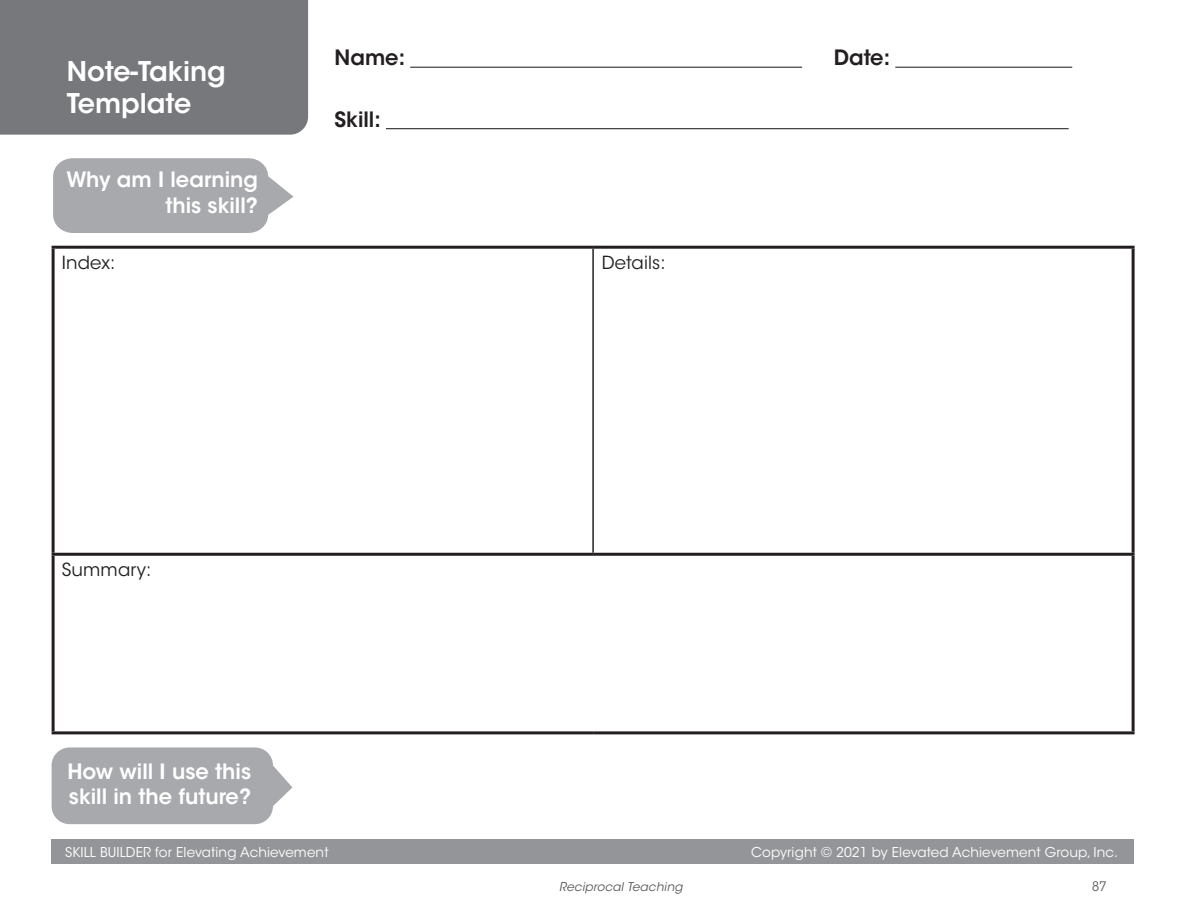
<style>
.page{position:relative;width:1188px;height:918px;background:#fff}
.page>*{position:absolute;margin:0;border:0;box-sizing:border-box;transform-origin:0 0}
.PDF_Header{font:600 27px/32.4px "ITC Avant Garde Std";color:#fff}
.PDF_Header-2{font:600 21px/25.2px "ITC Avant Garde Std";color:#fff;text-align:right}
.PDF_Header-3{font:600 21px "ITC Avant Garde Std";color:#231f20}
.skill_builder_12{font:18px "ITC Avant Garde Std";letter-spacing:.01em;color:#231f20}
.body{font:13.5px "ITC Avant Garde Std";letter-spacing:.01em;color:#fff}
.t1{font:13.5px "Lubalin Graph Std";color:#57585a}
.t2{font:italic 12px "ITC Avant Garde Std";letter-spacing:.015em;color:#57585a}
</style>
<div class="page">
<div style="left:53px;top:158px;width:215px;height:75px;background:#a8a9ad;border-radius:19px"></div>
<div style="left:0;top:0;width:308px;height:135px;background:#76787b"></div>
<hr style="left:592px;top:249px;width:2px;height:304px;background:#231f20">
<hr style="left:52px;top:249px;width:3px;height:304px;background:#231f20">
<hr style="left:52px;top:556px;width:3px;height:175px;background:#231f20">
<hr style="left:52px;top:553px;width:541px;height:3px;background:#231f20">
<hr style="left:593px;top:553px;width:542px;height:3px;background:#231f20">
<hr style="left:52px;top:731px;width:541px;height:3px;background:#231f20">
<hr style="left:593px;top:731px;width:542px;height:3px;background:#231f20">
<hr style="left:52px;top:246px;width:541px;height:3px;background:#231f20">
<hr style="left:593px;top:246px;width:542px;height:3px;background:#231f20">
<hr style="left:1132px;top:249px;width:3px;height:304px;background:#231f20">
<hr style="left:1132px;top:556px;width:3px;height:175px;background:#231f20">
<hr style="left:410px;top:67px;width:392px;height:1px;background:#231f20">
<hr style="left:895px;top:67px;width:177px;height:1px;background:#231f20">
<hr style="left:386px;top:128px;width:683px;height:1px;background:#231f20">
<div style="left:52px;top:747px;width:221px;height:77px;background:#a8a9ad;border-radius:18px"></div>
<div style="left:52px;top:839px;width:1082px;height:25px;background:#939598"></div>
<p class="PDF_Header" style="left:67px;top:55px;width:161px">Note-Taking<br>Template</p>
<p class="PDF_Header-2" style="left:66px;top:167px;width:193px">Why am I learning this skill?</p>
<p class="PDF_Header-3" style="left:335px;top:44px;width:72px">Name:</p>
<p class="PDF_Header-3" style="left:834px;top:44px;width:58px">Date:</p>
<p class="PDF_Header-3" style="left:335px;top:106px;width:48px">Skill:</p>
<p class="skill_builder_12" style="left:62px;top:252px;width:55px">Index:</p>
<p class="skill_builder_12" style="left:602px;top:252px;width:65px">Details:</p>
<p class="skill_builder_12" style="left:62px;top:559px;width:91px">Summary:</p>
<p class="PDF_Header-2" style="left:67px;top:759px;width:185px;text-align:left">How will I use this skill in the future?</p>
<p class="body" style="left:65px;top:844px;width:265px">SKILL BUILDER for Elevating Achievement</p>
<p class="body" style="left:751px;top:844px;width:368px">Copyright © 2021 by Elevated Achievement Group, Inc.</p>
<p class="t2" style="left:559px;top:879px;width:125px">Reciprocal Teaching</p>
<p class="t1" style="left:1092px;top:878px;width:17px">87</p>
</div>
